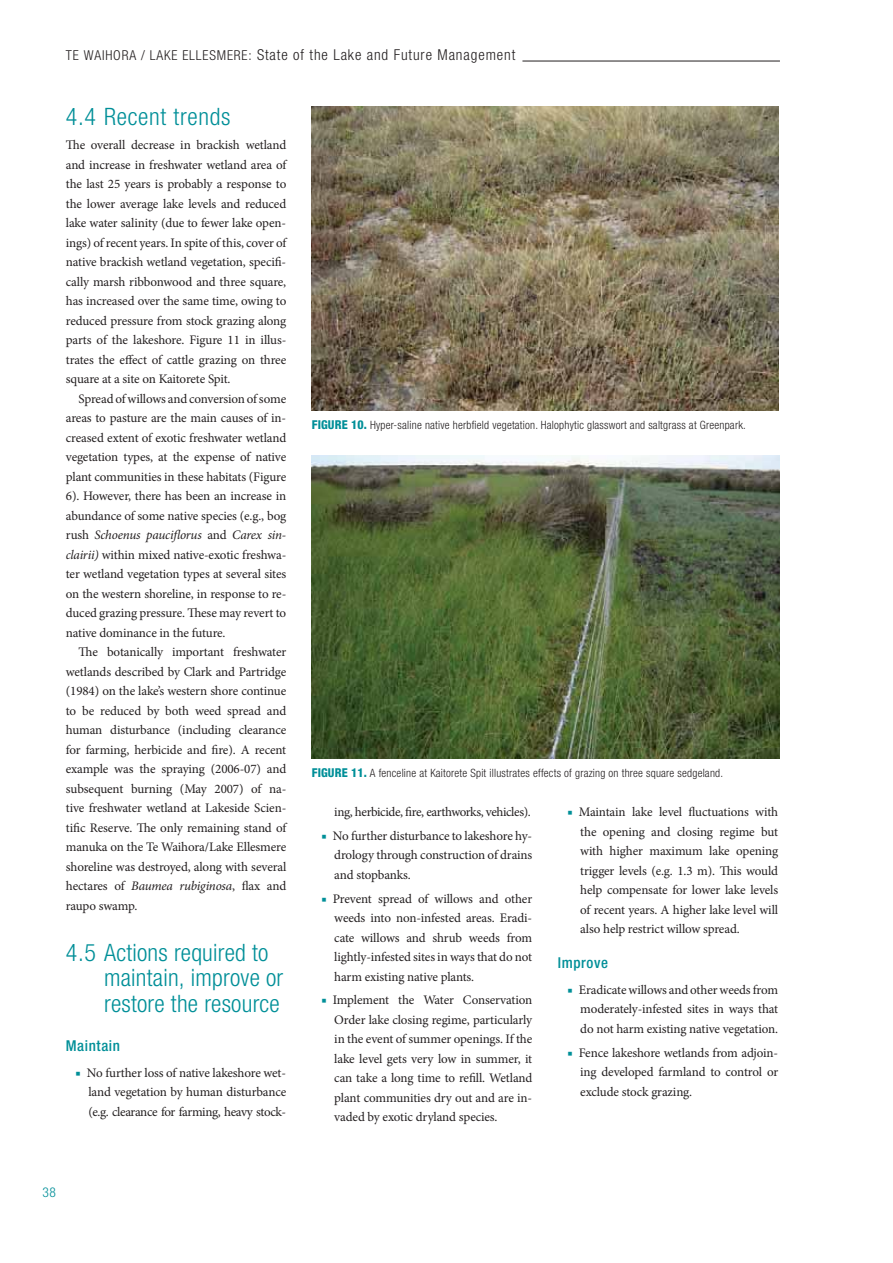
<style>
.page{position:relative;width:893px;height:1263px;background:#fff}
.page>*{position:absolute;margin:0;border:0;box-sizing:border-box;transform-origin:0 0}
.t1{font:300 condensed 24px/25.5px "Helvetica Neue";letter-spacing:.01em;color:#008f98}
.t2{font:300 condensed 24px "Helvetica Neue";letter-spacing:.03em;color:#008f98}
.t3{font:300 condensed 15px "Helvetica Neue";letter-spacing:.06em;color:#231f20}
.t4{font:500 condensed 15px "Helvetica Neue";letter-spacing:.04em;color:#008f98}
.t5{font:300 condensed 13.5px "Helvetica Neue";color:#008f98}
.t6{font:13.05px/19.5px "Minion Pro";letter-spacing:-.01em;color:#231f20;text-align:justify}
.t7{font:13.05px "Minion Pro";letter-spacing:-.03em;color:#231f20}
.t8{font:300 condensed 11.55px "Helvetica Neue";letter-spacing:.02em;color:#231f20}
.s1{font-size:13.65px}
.s2{font-style:italic}
.s3{color:#008f98}
.s4{font-weight:800;font-size:12.3px;color:#008f98}
</style>
<div class="page">
<hr style="left:522px;top:61px;width:258px;height:1px;background:#231f20">
<img style="left:312px;top:106px;width:466px;height:304px">
<img style="left:312px;top:455px;width:467px;height:304px">
<p class="t3" style="left:66px;top:49px;width:451px"><span class="s1">TE WAIHORA / LAKE ELLESMERE:</span> State of the Lake and Future Management</p>
<h1 class="t2" style="left:66px;top:108px;width:166px">4.4 Recent trends</h1>
<p class="t6" style="left:66px;top:136px;width:222px">The overall decrease in brackish wetland and increase in freshwater wetland area of the last 25 years is probably a response to the lower average lake levels and reduced lake water salinity (due to fewer lake open&shy;ings) of recent years. In spite of this, cover of native brackish wetland vegetation, specifi&shy;cally marsh ribbonwood and three square, has increased over the same time, owing to reduced pressure from stock grazing along parts of the lakeshore. Figure 11 in illus&shy;trates the effect of cattle grazing on three square at a site on Kaitorete Spit.</p>
<p class="t6" style="left:66px;top:390px;width:222px;text-indent:13px">Spread of willows and conversion of some areas to pasture are the main causes of in&shy;creased extent of exotic freshwater wetland vegetation types, at the expense of native plant communities in these habitats (Figure 6). However, there has been an increase in abundance of some native species (e.g., bog rush <span class="s2">Schoenus pauciflorus</span> and <span class="s2">Carex sin&shy;clairii)</span> within mixed native-exotic freshwa&shy;ter wetland vegetation types at several sites on the western shoreline, in response to re&shy;duced grazing pressure. These may revert to native dominance in the future.</p>
<p class="t6" style="left:66px;top:643px;width:222px;text-indent:13px">The botanically important freshwater wetlands described by Clark and Partridge (1984) on the lake’s western shore continue to be reduced by both weed spread and human disturbance (including clearance for farming, herbicide and fire). A recent example was the spraying (2006-07) and subsequent burning (May 2007) of na&shy;tive freshwater wetland at Lakeside Scien&shy;tific Reserve. The only remaining stand of manuka on the Te Waihora/Lake Ellesmere shoreline was destroyed, along with several hectares of <span class="s2">Baumea rubiginosa</span>, flax and raupo swamp.</p>
<h1 class="t1" style="left:104px;top:942px;width:181px;text-indent:-38px">4.5 Actions required to maintain, improve or restore the resource</h1>
<p class="t4" style="left:66px;top:1040px;width:56px">Maintain</p>
<p class="t6" style="left:88px;top:1064px;width:199px;text-indent:-13px"><span class="s3">■</span> No further loss of native lakeshore wet&shy;land vegetation by human disturbance (e.g. clearance for farming, heavy stock-</p>
<p class="t8" style="left:312px;top:420px;width:435px"><span class="s4">FIGURE 10.</span> Hyper-saline native herbfield vegetation. Halophytic glasswort and saltgrass at Greenpark.</p>
<p class="t8" style="left:312px;top:769px;width:413px"><span class="s4">FIGURE 11.</span> A fenceline at Kaitorete Spit illustrates effects of grazing on three square sedgeland.</p>
<p class="t7" style="left:334px;top:807px;width:198px">ing, herbicide, fire, earthworks, vehicles).</p>
<p class="t6" style="left:334px;top:827px;width:199px;text-indent:-13px"><span class="s3">■</span> No further disturbance to lakeshore hy&shy;drology through construction of drains and stopbanks.</p>
<p class="t6" style="left:334px;top:890px;width:199px;text-indent:-13px"><span class="s3">■</span> Prevent spread of willows and other weeds into non-infested areas. Eradi&shy;cate willows and shrub weeds from lightly-infested sites in ways that do not harm existing native plants.</p>
<p class="t6" style="left:334px;top:992px;width:199px;text-indent:-13px"><span class="s3">■</span> Implement the Water Conservation Order lake closing regime, particularly in the event of summer openings. If the lake level gets very low in summer, it can take a long time to refill. Wetland plant communities dry out and are in&shy;vaded by exotic dryland species.</p>
<p class="t6" style="left:580px;top:803px;width:199px;text-indent:-13px"><span class="s3">■</span> Maintain lake level fluctuations with the opening and closing regime but with higher maximum lake opening trigger levels (e.g. 1.3 m). This would help compensate for lower lake levels of recent years. A higher lake level will also help restrict willow spread.</p>
<p class="t4" style="left:558px;top:957px;width:52px">Improve</p>
<p class="t6" style="left:580px;top:981px;width:199px;text-indent:-13px"><span class="s3">■</span> Eradicate willows and other weeds from moderately-infested sites in ways that do not harm existing native vegetation.</p>
<p class="t6" style="left:580px;top:1044px;width:199px;text-indent:-13px"><span class="s3">■</span> Fence lakeshore wetlands from adjoin&shy;ing developed farmland to control or exclude stock grazing.</p>
<p class="t5" style="left:42px;top:1187px;width:15px">38</p>
</div>
